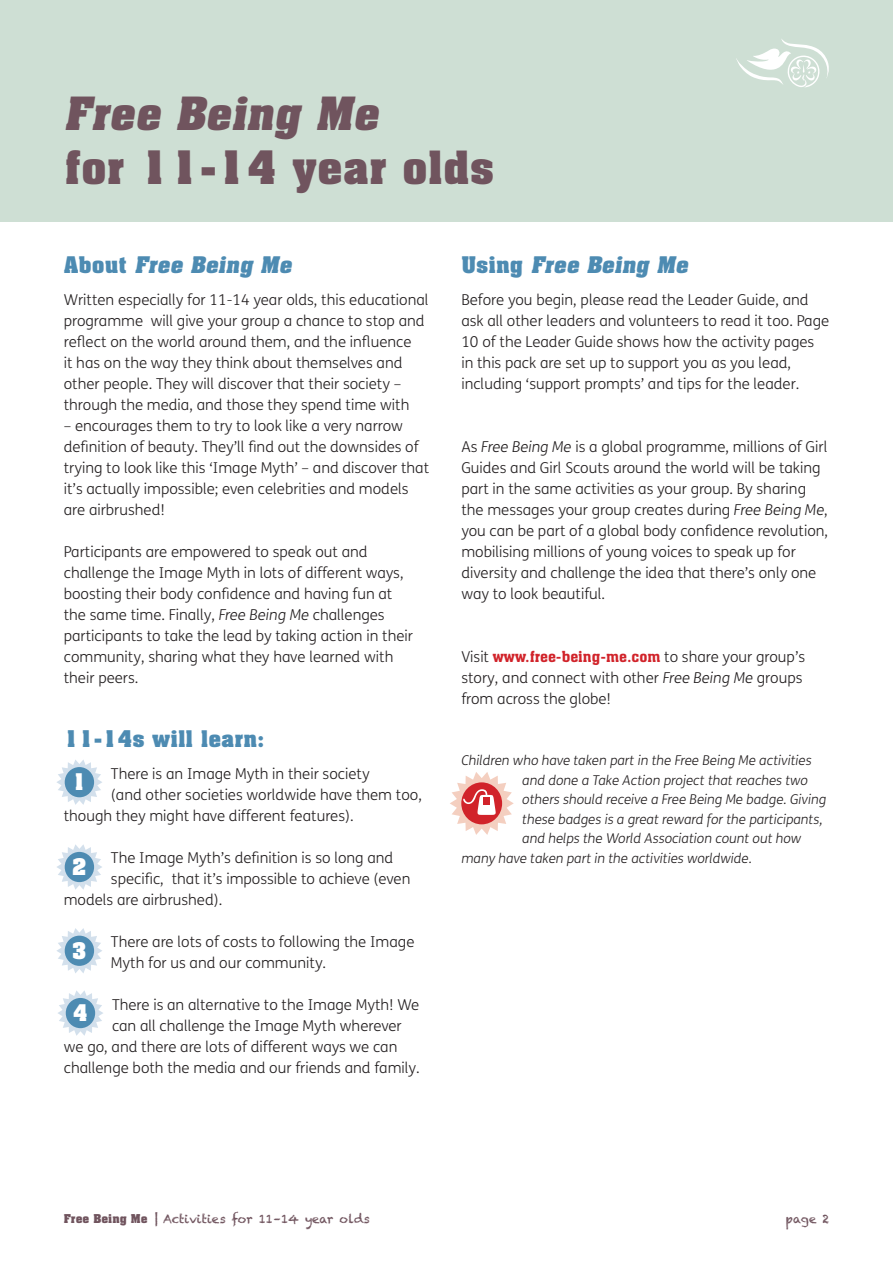
<style>
.page{position:relative;width:893px;height:1263px;background:#fff}
.page>*{position:absolute;margin:0;border:0;box-sizing:border-box;transform-origin:0 0}
.t1{font:700 45px "Aachen BT";color:#70545e}
.t2{font:italic 700 45px "Aachen BT";color:#70545e}
.t3{font:italic 700 22.5px "Aachen BT";color:#4d8bb2}
.t4{font:700 22.5px "Aachen BT";color:#4d8bb2}
.t5{font:700 22.5px "Aachen BT";color:#fff}
.t6{font:300 15px/21px "FS Me";color:#231f20}
.t7{font:italic 300 13.5px "FS Me";color:#231f20}
.t8{font:12px "Chalkduster";color:#70545e}
.s1{font-style:normal}
.s2{font-style:italic}
.s3{font-family:"Aachen BT";font-weight:400;color:#d1232a}
.s4{font-family:"Aachen BT";font-weight:700}
</style>
<div class="page">
<div style="left:0;top:0;width:893px;height:221px;background:#cedfd4"></div>
<svg style="left:736px;top:39px;width:93px;height:48px"></svg>
<svg style="left:450px;top:772px;width:64px;height:63px"></svg>
<div style="left:483px;top:797px;width:7px;height:8px;background:#d1232a"></div>
<svg style="left:57px;top:760px;width:45px;height:45px"></svg>
<div style="left:65px;top:767px;width:29px;height:30px;background:#4d8bb2;border-radius:50%"></div>
<svg style="left:57px;top:844px;width:45px;height:46px"></svg>
<div style="left:65px;top:852px;width:29px;height:30px;background:#4d8bb2;border-radius:50%"></div>
<svg style="left:56px;top:928px;width:46px;height:45px"></svg>
<div style="left:65px;top:936px;width:29px;height:30px;background:#4d8bb2;border-radius:50%"></div>
<svg style="left:58px;top:990px;width:45px;height:46px"></svg>
<div style="left:66px;top:998px;width:29px;height:30px;background:#4d8bb2;border-radius:50%"></div>
<p class="t2" style="left:64px;top:85px;width:325px">Free Being Me</p>
<p class="t1" style="left:64px;top:139px;width:432px">for 11-14 year olds</p>
<p class="t3" style="left:64px;top:251px;width:234px"><span class="s1">A b o u t</span> Free Being Me</p>
<p class="t6" style="left:64px;top:289px;width:366px">Written especially for 11-14 year olds, this educational programme will give your group a chance to stop and reflect on the world around them, and the influence<br>it has on the way they think about themselves and other people. They will discover that their society – through the media, and those they spend time with</p>
<p class="t6" style="left:64px;top:415px;width:367px">– encourages them to try to look like a very narrow definition of beauty. They’ll find out the downsides of trying to look like this ‘Image Myth’ – and discover that it’s actually impossible; even celebrities and models are airbrushed!</p>
<p class="t6" style="left:64px;top:541px;width:351px">Participants are empowered to speak out and challenge the Image Myth in lots of different ways, boosting their body confidence and having fun at the same time. Finally, <span class="s2">Free Being Me</span> challenges participants to take the lead by taking action in their community, sharing what they have learned with their peers.</p>
<p class="t4" style="left:64px;top:725px;width:202px">11-14s will learn:</p>
<p class="t6" style="left:111px;top:763px;width:260px">There is an Image Myth in their society</p>
<p class="t6" style="left:111px;top:784px;width:313px">(and other societies worldwide have them too,</p>
<p class="t6" style="left:64px;top:805px;width:291px">though they might have different features).</p>
<p class="t6" style="left:111px;top:847px;width:284px">The Image Myth’s definition is so long and</p>
<p class="t6" style="left:111px;top:868px;width:301px">specific, that it’s impossible to achieve (even</p>
<p class="t6" style="left:64px;top:889px;width:160px">models are airbrushed).</p>
<p class="t6" style="left:111px;top:931px;width:305px">There are lots of costs to following the Image<br>Myth for us and our community.</p>
<p class="t6" style="left:112px;top:994px;width:309px">There is an alternative to the Image Myth! We</p>
<p class="t6" style="left:112px;top:1015px;width:291px">can all challenge the Image Myth wherever</p>
<p class="t6" style="left:64px;top:1036px;width:335px">we go, and there are lots of different ways we can</p>
<p class="t6" style="left:64px;top:1057px;width:358px">challenge both the media and our friends and family.</p>
<p class="t5" style="left:72px;top:768px;width:16px">1</p>
<p class="t5" style="left:72px;top:853px;width:16px">2</p>
<p class="t5" style="left:72px;top:937px;width:16px">3</p>
<p class="t5" style="left:73px;top:999px;width:16px">4</p>
<p class="t3" style="left:461px;top:251px;width:232px"><span class="s1">U s i n g</span> Free Being Me</p>
<p class="t6" style="left:461px;top:289px;width:349px">Before you begin, please read the Leader Guide, and</p>
<p class="t6" style="left:461px;top:310px;width:369px">ask all other leaders and volunteers to read it too. Page 10 of the Leader Guide shows how the activity pages in this pack are set up to support you as you lead, including ‘support prompts’ and tips for the leader.</p>
<p class="t6" style="left:461px;top:436px;width:368px">As <span class="s2">Free Being Me</span> is a global programme, millions of Girl Guides and Girl Scouts around the world will be taking part in the same activities as your group. By sharing the messages your group creates during <span class="s2">Free Being Me</span>, you can be part of a global body confidence revolution, mobilising millions of young voices to speak up for diversity and challenge the idea that there’s only one way to look beautiful.</p>
<p class="t6" style="left:461px;top:646px;width:345px">Visit <span class="s3">www.free-being-me.com</span> to share your group’s story, and connect with other <span class="s2">Free Being Me</span> groups from across the globe!</p>
<p class="t7" style="left:461px;top:751px;width:352px">Children who have taken part in the Free Being Me activities</p>
<p class="t7" style="left:522px;top:771px;width:287px">and done a Take Action project that reaches two</p>
<p class="t7" style="left:522px;top:790px;width:305px">others should receive a Free Being Me badge. Giving</p>
<p class="t7" style="left:522px;top:810px;width:302px">these badges is a great reward for the participants,</p>
<p class="t7" style="left:522px;top:829px;width:281px">and helps the World Association count out how</p>
<p class="t7" style="left:461px;top:849px;width:292px">many have taken part in the activities worldwide.</p>
<p class="t8" style="left:64px;top:1211px;width:308px"><span class="s4">Free Being Me</span> | Activities for 11–14 year olds</p>
<p class="t8" style="left:786px;top:1211px;width:45px">page 2</p>
</div>
